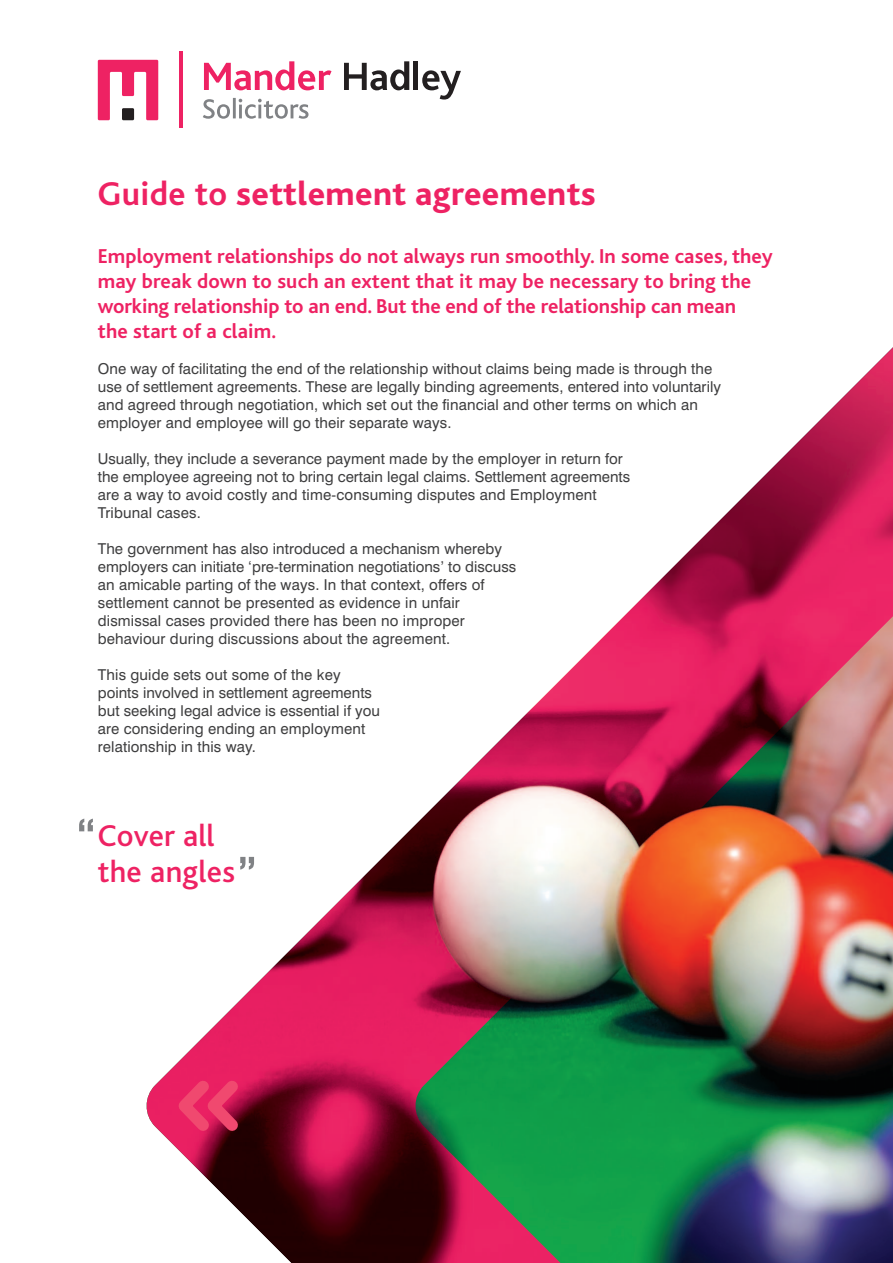
<style>
.page{position:relative;width:893px;height:1263px;background:#fff}
.page>*{position:absolute;margin:0;border:0;box-sizing:border-box;transform-origin:0 0}
.t1{font:800 34.5px "Bliss";letter-spacing:.01em;color:#ee2263}
.t2{font:500 31.5px/36px "Bliss";letter-spacing:.01em;color:#ee2263}
.t3{font:700 21px/25.2px "Bliss";letter-spacing:.005em;color:#ee2263}
.t4{font:15px/18px "Swiss 721 BT";letter-spacing:.005em;color:#3e3e3f}
.s1{font-weight:700}
</style>
<div class="page">
<img style="left:146px;top:347px;width:747px;height:916px">
<svg style="left:168px;top:1070px;width:81px;height:71px"></svg>
<svg style="left:203px;top:98px;width:105px;height:21px"></svg>
<svg style="left:204px;top:61px;width:127px;height:29px"></svg>
<svg style="left:344px;top:61px;width:65px;height:29px"></svg>
<svg style="left:422px;top:70px;width:39px;height:30px"></svg>
<div style="left:413px;top:61px;width:5px;height:29px;background:#231f20"></div>
<svg style="left:98px;top:60px;width:60px;height:60px"></svg>
<hr style="left:180px;top:51px;width:3px;height:76px;background:#ee2263">
<svg style="left:79px;top:819px;width:14px;height:12px"></svg>
<svg style="left:240px;top:857px;width:14px;height:13px"></svg>
<p class="t1" style="left:98px;top:176px;width:499px"><span class="s1">Guide to</span> settlement agreements</p>
<p class="t3" style="left:98px;top:244px;width:676px">Employment relationships do not always run smoothly. In some cases, they may break down to such an extent that it may be necessary to bring the working relationship to an end. But the end of the relationship can mean<br>the start of a claim.</p>
<p class="t4" style="left:98px;top:360px;width:625px">One way of facilitating the end of the relationship without claims being made is through the use of settlement agreements. These are legally binding agreements, entered into voluntarily and agreed through negotiation, which set out the financial and other terms on which an employer and employee will go their separate ways.</p>
<p class="t4" style="left:98px;top:450px;width:534px">Usually, they include a severance payment made by the employer in return for the employee agreeing not to bring certain legal claims. Settlement agreements are a way to avoid costly and time-consuming disputes and Employment Tribunal cases.</p>
<p class="t4" style="left:98px;top:540px;width:420px">The government has also introduced a mechanism whereby employers can initiate ‘pre-termination negotiations’ to discuss an amicable parting of the ways. In that context, offers of settlement cannot be presented as evidence in unfair dismissal cases provided there has been no improper behaviour during discussions about the agreement.</p>
<p class="t4" style="left:98px;top:666px;width:284px">This guide sets out some of the key points involved in settlement agreements but seeking legal advice is essential if you are considering ending an employment relationship in this way.</p>
<p class="t2" style="left:98px;top:819px;width:139px">Cover all the angles</p>
</div>
